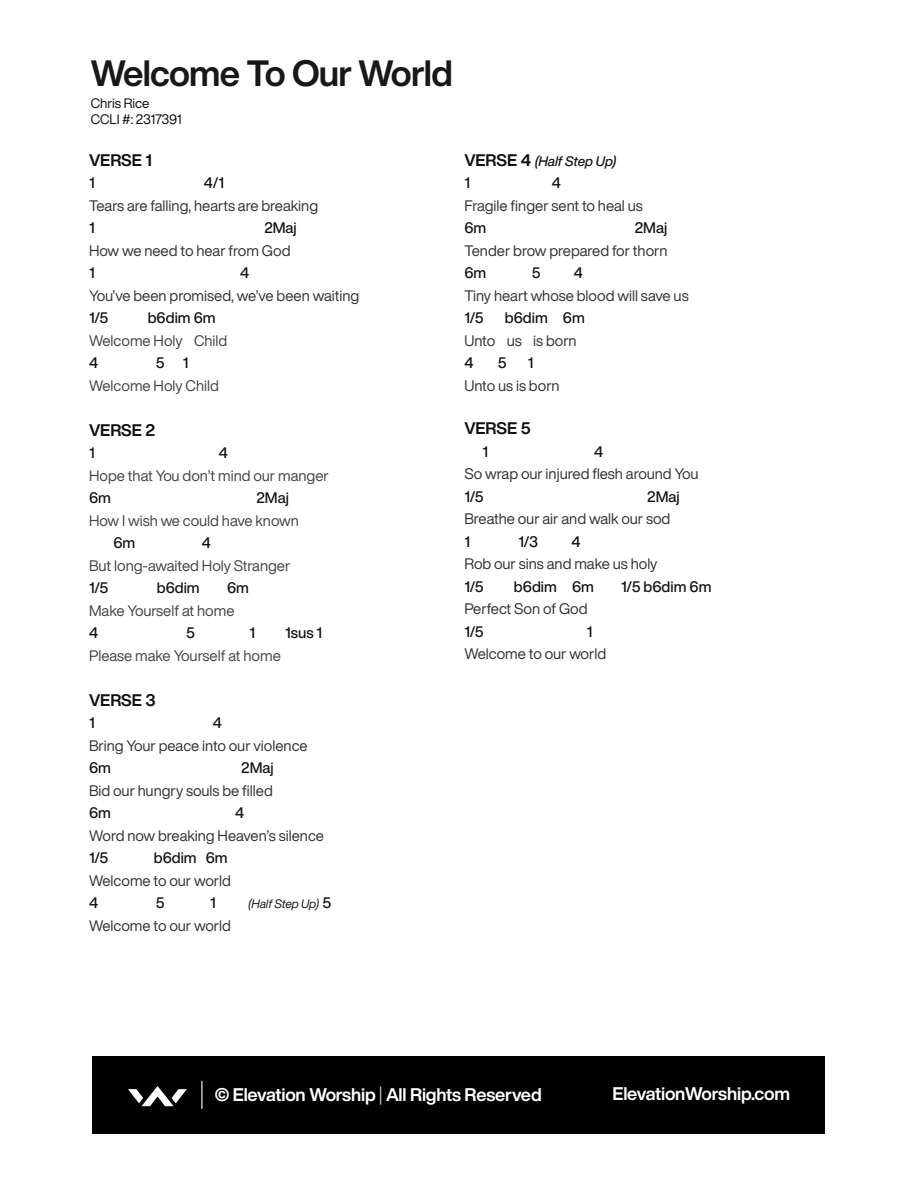
<style>
.page{position:relative;width:918px;height:1188px;background:#fff}
.page>*{position:absolute;margin:0;border:0;box-sizing:border-box;transform-origin:0 0}
.t1{font:700 36px "Helvetica Now Display";letter-spacing:-.02em;color:#181818}
.t2{font:700 18px "Helvetica Now Display";letter-spacing:-.01em;color:#fff}
.t3{font:700 16.5px "Helvetica Now Display";color:#121111}
.t4{font:15px "Helvetica Now Display";color:#343433}
.t5{font:15px "Helvetica Now Display";color:#464647}
.t6{font:500 15px "Helvetica Now Display";color:#131313}
.t7{font:13.5px/16.5px "Helvetica Now Display";color:#121111}
.t8{font:13.5px "Helvetica Now Display Med Ita";letter-spacing:-.005em;color:#121111}
.t9{font:italic 12px "Helvetica Now Display";letter-spacing:-.005em;color:#131313}
.s1{font-weight:500;font-style:normal;font-size:15px}
.s2{font-family:"Helvetica Now Display";font-weight:700;font-size:16.5px}
.s3{font-weight:300}
</style>
<div class="page">
<div style="left:93px;top:1056px;width:732px;height:78px;background:#000"></div>
<svg style="left:128px;top:1086px;width:59px;height:20px"></svg>
<svg style="left:201px;top:1081px;width:1px;height:28px"></svg>
<h1 class="t1" style="left:91px;top:48px;width:364px">Welcome To Our World</h1>
<p class="t7" style="left:91px;top:95px;width:93px">Chris Rice<br>CCLI #: 2317391</p>
<p class="t3" style="left:89px;top:148px;width:64px">VERSE 1</p>
<p class="t6" style="left:89px;top:172px;width:7px">1</p>
<p class="t6" style="left:204px;top:172px;width:22px">4/1</p>
<p class="t4" style="left:89px;top:195px;width:231px">Tears are falling, hearts are breaking</p>
<p class="t6" style="left:89px;top:217px;width:7px">1</p>
<p class="t6" style="left:264px;top:217px;width:34px">2Maj</p>
<p class="t4" style="left:89px;top:240px;width:203px">How we need to hear from God</p>
<p class="t6" style="left:89px;top:262px;width:7px">1</p>
<p class="t6" style="left:240px;top:262px;width:11px">4</p>
<p class="t4" style="left:89px;top:285px;width:272px">You’ve been promised, we’ve been waiting</p>
<p class="t6" style="left:89px;top:307px;width:21px">1/5</p>
<p class="t6" style="left:148px;top:307px;width:69px">b6dim 6m</p>
<p class="t5" style="left:89px;top:330px;width:140px">Welcome Holy Child</p>
<p class="t6" style="left:89px;top:352px;width:11px">4</p>
<p class="t6" style="left:156px;top:352px;width:34px">5 1</p>
<p class="t5" style="left:89px;top:375px;width:131px">Welcome Holy Child</p>
<p class="t3" style="left:89px;top:418px;width:68px">VERSE 2</p>
<p class="t6" style="left:89px;top:442px;width:7px">1</p>
<p class="t6" style="left:219px;top:442px;width:11px">4</p>
<p class="t5" style="left:89px;top:465px;width:241px">Hope that You don’t mind our manger</p>
<p class="t6" style="left:89px;top:487px;width:23px">6m</p>
<p class="t6" style="left:256px;top:487px;width:34px">2Maj</p>
<p class="t5" style="left:89px;top:510px;width:211px">How I wish we could have known</p>
<p class="t6" style="left:113px;top:532px;width:23px">6m</p>
<p class="t6" style="left:202px;top:532px;width:11px">4</p>
<p class="t5" style="left:89px;top:555px;width:203px">But long-awaited Holy Stranger</p>
<p class="t6" style="left:89px;top:577px;width:21px">1/5</p>
<p class="t6" style="left:157px;top:577px;width:44px">b6dim</p>
<p class="t6" style="left:227px;top:577px;width:23px">6m</p>
<p class="t5" style="left:89px;top:600px;width:147px">Make Yourself at home</p>
<p class="t6" style="left:89px;top:622px;width:11px">4</p>
<p class="t6" style="left:186px;top:622px;width:10px">5</p>
<p class="t6" style="left:249px;top:622px;width:7px">1</p>
<p class="t6" style="left:285px;top:622px;width:38px">1sus 1</p>
<p class="t5" style="left:89px;top:645px;width:193px">Please make Yourself at home</p>
<p class="t3" style="left:89px;top:688px;width:68px">VERSE 3</p>
<p class="t6" style="left:89px;top:712px;width:7px">1</p>
<p class="t6" style="left:213px;top:712px;width:11px">4</p>
<p class="t4" style="left:89px;top:735px;width:220px">Bring Your peace into our violence</p>
<p class="t6" style="left:89px;top:757px;width:23px">6m</p>
<p class="t6" style="left:241px;top:757px;width:34px">2Maj</p>
<p class="t4" style="left:89px;top:780px;width:185px">Bid our hungry souls be filled</p>
<p class="t6" style="left:89px;top:802px;width:23px">6m</p>
<p class="t6" style="left:235px;top:802px;width:11px">4</p>
<p class="t4" style="left:89px;top:825px;width:236px">Word now breaking Heaven’s silence</p>
<p class="t6" style="left:89px;top:847px;width:21px">1/5</p>
<p class="t6" style="left:154px;top:847px;width:75px">b6dim 6m</p>
<p class="t4" style="left:89px;top:870px;width:143px">Welcome to our world</p>
<p class="t6" style="left:89px;top:892px;width:11px">4</p>
<p class="t6" style="left:156px;top:892px;width:10px">5</p>
<p class="t6" style="left:210px;top:892px;width:7px">1</p>
<p class="t9" style="left:248px;top:896px;width:85px">(Half Step Up) <span class="s1">5</span></p>
<p class="t4" style="left:89px;top:915px;width:143px">Welcome to our world</p>
<p class="t8" style="left:464px;top:152px;width:154px"><span class="s2">VERSE 4</span> (Half Step Up)</p>
<p class="t6" style="left:464px;top:172px;width:7px">1</p>
<p class="t6" style="left:552px;top:172px;width:11px">4</p>
<p class="t4" style="left:464px;top:195px;width:180px">Fragile finger sent to heal us</p>
<p class="t6" style="left:464px;top:217px;width:23px">6m</p>
<p class="t6" style="left:635px;top:217px;width:34px">2Maj</p>
<p class="t4" style="left:464px;top:240px;width:205px">Tender brow prepared for thorn</p>
<p class="t6" style="left:464px;top:262px;width:23px">6m</p>
<p class="t6" style="left:532px;top:262px;width:10px">5</p>
<p class="t6" style="left:574px;top:262px;width:11px">4</p>
<p class="t4" style="left:464px;top:285px;width:226px">Tiny heart whose blood will save us</p>
<p class="t6" style="left:464px;top:307px;width:21px">1/5</p>
<p class="t6" style="left:505px;top:307px;width:82px">b6dim 6m</p>
<p class="t4" style="left:464px;top:330px;width:114px">Unto us is born</p>
<p class="t6" style="left:464px;top:352px;width:11px">4</p>
<p class="t6" style="left:498px;top:352px;width:10px">5</p>
<p class="t6" style="left:528px;top:352px;width:7px">1</p>
<p class="t4" style="left:464px;top:375px;width:97px">Unto us is born</p>
<p class="t3" style="left:464px;top:417px;width:68px">VERSE 5</p>
<p class="t6" style="left:483px;top:441px;width:7px">1</p>
<p class="t6" style="left:594px;top:441px;width:11px">4</p>
<p class="t4" style="left:464px;top:463px;width:236px">So wrap our injured flesh around You</p>
<p class="t6" style="left:464px;top:486px;width:21px">1/5</p>
<p class="t6" style="left:647px;top:486px;width:34px">2Maj</p>
<p class="t4" style="left:464px;top:508px;width:208px">Breathe our air and walk our sod</p>
<p class="t6" style="left:464px;top:531px;width:7px">1</p>
<p class="t6" style="left:518px;top:531px;width:21px">1/3</p>
<p class="t6" style="left:571px;top:531px;width:11px">4</p>
<p class="t4" style="left:464px;top:553px;width:195px">Rob our sins and make us holy</p>
<p class="t6" style="left:464px;top:576px;width:21px">1/5</p>
<p class="t6" style="left:514px;top:576px;width:82px">b6dim 6m</p>
<p class="t6" style="left:621px;top:576px;width:92px">1/5 b6dim 6m</p>
<p class="t4" style="left:464px;top:598px;width:125px">Perfect Son of God</p>
<p class="t6" style="left:464px;top:621px;width:21px">1/5</p>
<p class="t6" style="left:587px;top:621px;width:7px">1</p>
<p class="t4" style="left:464px;top:643px;width:143px">Welcome to our world</p>
<p class="t2" style="left:215px;top:1082px;width:328px">© Elevation Worship <span class="s3">|</span> All Rights Reserved</p>
<p class="t2" style="left:613px;top:1082px;width:179px">ElevationWorship.com</p>
</div>
